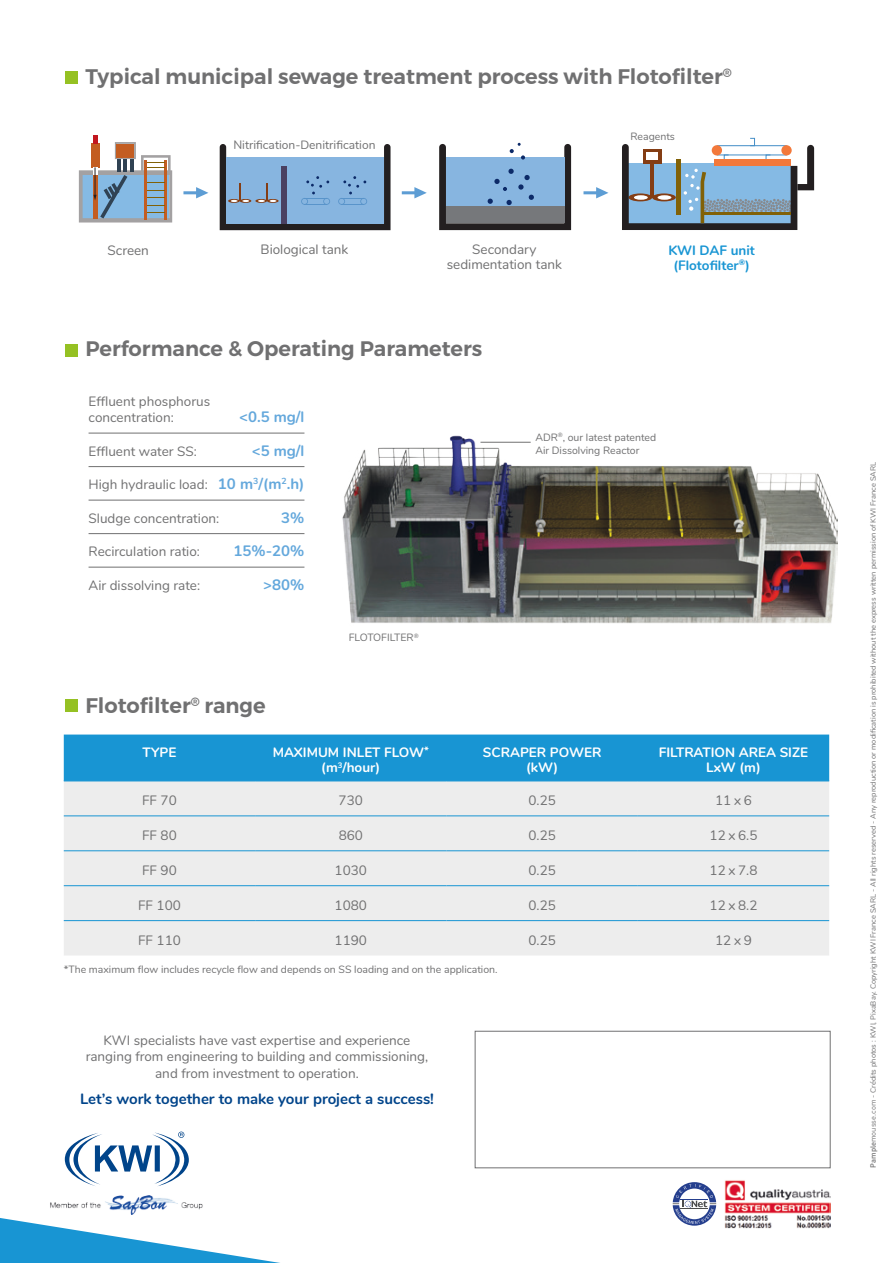
<style>
.page{position:relative;width:893px;height:1263px;background:#fff}
.page>*{position:absolute;margin:0;border:0;box-sizing:border-box;transform-origin:0 0}
.t1{font:600 21px "Montserrat";color:#707071}
.t2{font:21px "Montserrat Semi Bold 2";color:#707071}
.t3{font:700 15px "Nunito";color:#00448a}
.t4{font:15px "Nunito Bold 2";color:#64a8dc}
.t5{font:13.5px/16.5px "Nunito Regular 2";color:#707071;text-align:center}
.t6{font:13.5px/15.8px "Nunito Bold 2";color:#fff;text-align:center}
.t7{font:13.5px "Nunito";color:#707071}
.t8{font:700 13.5px "Nunito";color:#1895d3}
.t9{font:13.5px "Nunito Bold 2";color:#1895d3}
.t10{font:12px "Nunito";color:#707071}
.t11{font:10.5px "Nunito";color:#707071}
.t12{font:10.5px/13.5px "Nunito Regular 2";color:#707071}
.t13{font:7.5px "Nunito";color:#707071}
.s1{font-family:"Nunito Bold 2";font-weight:400}
.s2{font-family:"Nunito Bold 2";font-size:15px;color:#64a8dc}
.s3{font-family:"Montserrat Semi Bold 2";font-weight:400}
.s4{font-family:"DIN";font-weight:500}
.s5{font-family:"DIN"}
</style>
<div class="page">
<img style="left:342px;top:435px;width:495px;height:188px">
<svg style="left:183px;top:187px;width:25px;height:11px"></svg>
<svg style="left:402px;top:187px;width:25px;height:11px"></svg>
<svg style="left:583px;top:187px;width:25px;height:11px"></svg>
<div style="left:750px;top:138px;width:5px;height:8px;border:1px solid #448ec7"></div>
<svg style="left:622px;top:144px;width:192px;height:86px"></svg>
<svg style="left:79px;top:135px;width:93px;height:87px"></svg>
<svg style="left:220px;top:144px;width:170px;height:86px;background:#89a8c6"></svg>
<div style="left:282px;top:167px;width:5px;height:57px;background:#4a4061"></div>
<svg style="left:439px;top:143px;width:132px;height:87px;background:#8299b0"></svg>
<hr style="left:89px;top:433px;width:215px;height:1px;background:#707071">
<hr style="left:89px;top:466px;width:215px;height:1px;background:#707071">
<hr style="left:89px;top:500px;width:215px;height:1px;background:#707071">
<hr style="left:89px;top:533px;width:215px;height:1px;background:#707071">
<hr style="left:89px;top:567px;width:215px;height:1px;background:#707071">
<div style="left:64px;top:734px;width:765px;height:46px;background:#1895d3"></div>
<div style="left:64px;top:781px;width:765px;height:174px;background:#ededed"></div>
<hr style="left:64px;top:780px;width:191px;height:1px;background:#1895d3">
<hr style="left:255px;top:780px;width:191px;height:1px;background:#1895d3">
<hr style="left:446px;top:780px;width:192px;height:1px;background:#1895d3">
<hr style="left:638px;top:780px;width:191px;height:1px;background:#1895d3">
<hr style="left:64px;top:815px;width:191px;height:1px;background:#1895d3">
<hr style="left:255px;top:815px;width:191px;height:1px;background:#1895d3">
<hr style="left:446px;top:815px;width:192px;height:1px;background:#1895d3">
<hr style="left:638px;top:815px;width:191px;height:1px;background:#1895d3">
<hr style="left:64px;top:850px;width:191px;height:1px;background:#1895d3">
<hr style="left:255px;top:850px;width:191px;height:1px;background:#1895d3">
<hr style="left:446px;top:850px;width:192px;height:1px;background:#1895d3">
<hr style="left:638px;top:850px;width:191px;height:1px;background:#1895d3">
<hr style="left:64px;top:885px;width:191px;height:1px;background:#1895d3">
<hr style="left:255px;top:885px;width:191px;height:1px;background:#1895d3">
<hr style="left:446px;top:885px;width:192px;height:1px;background:#1895d3">
<hr style="left:638px;top:885px;width:191px;height:1px;background:#1895d3">
<hr style="left:64px;top:920px;width:191px;height:1px;background:#1895d3">
<hr style="left:255px;top:920px;width:191px;height:1px;background:#1895d3">
<hr style="left:446px;top:920px;width:192px;height:1px;background:#1895d3">
<hr style="left:638px;top:920px;width:191px;height:1px;background:#1895d3">
<svg style="left:0;top:1168px;width:649px;height:95px"></svg>
<div style="left:65px;top:71px;width:12px;height:13px;background:#95c123"></div>
<div style="left:65px;top:344px;width:12px;height:12px;background:#95c123"></div>
<div style="left:65px;top:699px;width:12px;height:13px;background:#95c123"></div>
<hr style="left:480px;top:442px;width:51px;height:1px;background:#707071">
<svg style="left:65px;top:1131px;width:124px;height:55px"></svg>
<img style="left:49px;top:1195px;width:155px;height:19px">
<div style="left:475px;top:1031px;width:355px;height:137px;border:1px solid #707071"></div>
<img style="left:724px;top:1180px;width:106px;height:48px">
<svg style="left:673px;top:1182px;width:43px;height:44px"></svg>
<h1 class="t1" style="left:85px;top:60px;width:648px">Typical municipal sewage treatment process with Flotofilter<sup>®</sup></h1>
<p class="t10" style="left:233px;top:136px;width:144px">Nitrification-Denitrification</p>
<p class="t5" style="left:108px;top:241px;width:43px">Screen</p>
<p class="t5" style="left:261px;top:240px;width:89px">Biological tank</p>
<p class="t12" style="left:630px;top:129px;width:46px">Reagents</p>
<p class="t5" style="left:447px;top:241px;width:117px;line-height:15px">Secondary sedimentation tank</p>
<p class="t9" style="left:668px;top:240px;width:88px">KWI DAF unit</p>
<p class="t8" style="left:673px;top:255px;width:78px">(Flotofilter<sup>®</sup><span class="s1">)</span></p>
<h1 class="t2" style="left:85px;top:332px;width:398px">Performance &amp; Operating Parameters</h1>
<p class="t7" style="left:89px;top:391px;width:123px">Effluent phosphorus</p>
<p class="t5" style="left:89px;top:408px;width:87px">concentration:</p>
<p class="t4" style="left:239px;top:406px;width:67px">&lt;0.5 mg/l</p>
<p class="t7" style="left:89px;top:441px;width:110px">Effluent water SS:</p>
<p class="t4" style="left:252px;top:439px;width:54px">&lt;5 mg/l</p>
<p class="t5" style="left:89px;top:476px;width:217px">High hydraulic load: <span class="s2">10 m</span><sup>3</sup><span class="s2">/(m</span><sup>2</sup><span class="s2">.h)</span></p>
<p class="t5" style="left:89px;top:509px;width:132px">Sludge concentration:</p>
<p class="t4" style="left:281px;top:506px;width:25px">3%</p>
<p class="t5" style="left:89px;top:543px;width:113px">Recirculation ratio:</p>
<p class="t4" style="left:234px;top:540px;width:72px">15%-20%</p>
<p class="t5" style="left:89px;top:576px;width:113px">Air dissolving rate:</p>
<p class="t4" style="left:263px;top:573px;width:43px">&gt;80%</p>
<h1 class="t1" style="left:85px;top:688px;width:182px">Flotofilter<sup>®</sup> <span class="s3">range</span></h1>
<p class="t12" style="left:349px;top:630px;width:71px">FLOTOFILTER<sup>®</sup></p>
<p class="t12" style="left:535px;top:430px;width:122px">ADR<sup>®</sup>, our latest patented<br>Air Dissolving Reactor</p>
<p class="t6" style="left:143px;top:743px;width:35px">TYPE</p>
<p class="t6" style="left:273px;top:743px;width:158px">MAXIMUM INLET FLOW<sup>* </sup>(m<sup>3</sup>/hour)</p>
<p class="t6" style="left:483px;top:743px;width:120px">SCRAPER POWER (kW)</p>
<p class="t6" style="left:659px;top:743px;width:151px">FILTRATION AREA SIZE<br>LxW (m)</p>
<p class="t5" style="left:142px;top:791px;width:36px">FF 70</p>
<p class="t5" style="left:339px;top:791px;width:26px">730</p>
<p class="t5" style="left:528px;top:791px;width:29px">0.25</p>
<p class="t7" style="left:715px;top:791px;width:38px">11 x 6</p>
<p class="t5" style="left:142px;top:826px;width:36px">FF 80</p>
<p class="t7" style="left:339px;top:825px;width:26px">860</p>
<p class="t5" style="left:528px;top:826px;width:29px">0.25</p>
<p class="t7" style="left:710px;top:825px;width:49px">12 x 6.5</p>
<p class="t5" style="left:142px;top:861px;width:36px">FF 90</p>
<p class="t5" style="left:335px;top:861px;width:34px">1030</p>
<p class="t5" style="left:528px;top:861px;width:29px">0.25</p>
<p class="t7" style="left:710px;top:860px;width:49px">12 x 7.8</p>
<p class="t5" style="left:138px;top:896px;width:44px">FF 100</p>
<p class="t5" style="left:335px;top:896px;width:34px">1080</p>
<p class="t5" style="left:528px;top:896px;width:29px">0.25</p>
<p class="t7" style="left:710px;top:895px;width:49px">12 x 8.2</p>
<p class="t5" style="left:138px;top:931px;width:44px">FF 110</p>
<p class="t5" style="left:335px;top:931px;width:34px">1190</p>
<p class="t5" style="left:528px;top:931px;width:29px">0.25</p>
<p class="t7" style="left:715px;top:930px;width:38px">12 x 9</p>
<p class="t11" style="left:64px;top:961px;width:435px">*The maximum flow includes recycle flow and depends on SS loading and on the application.</p>
<p class="t5" style="left:86px;top:1031px;width:344px">KWI specialists have vast expertise and experience ranging from engineering to building and commissioning, and from investment to operation.</p>
<p class="t3" style="left:80px;top:1088px;width:356px">Let’s work together to make your project a success!</p>
<p class="t13" style="left:868px;top:1167px;width:707px;rotate:-90deg"><span class="s4">Pample</span><span class="s5">mousse.com</span> - Crédits photos : KWI, PixaBay. Copyright KWI France SARL - All rights reserved - Any reproduction or modification is prohibited without the express written permission of KWI France SARL</p>
</div>
